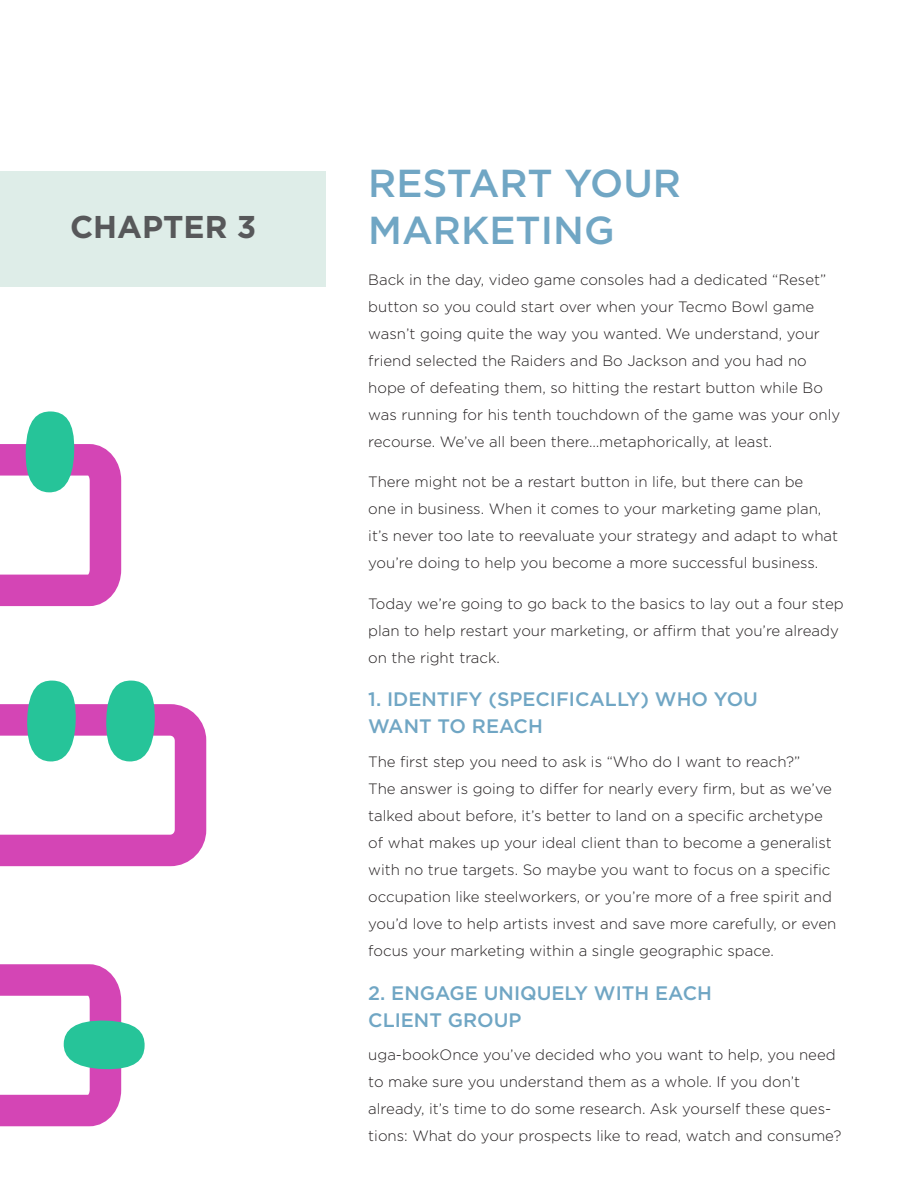
<style>
.page{position:relative;width:918px;height:1188px;background:#fff}
.page>*{position:absolute;margin:0;border:0;box-sizing:border-box;transform-origin:0 0}
.Headline{font:500 39px/46.8px "Gotham";color:#70a6c4}
.Body_Copy{font:700 31.5px "Gotham";color:#57585a}
.Body_Copy-2{font:500 19.5px/27px "Gotham";color:#70a6c4}
.Body_Copy-3{font:300 15px/27px "Gotham";color:#231f20}
</style>
<div class="page">
<div style="left:0;top:171px;width:326px;height:115px;background:#deede8"></div>
<svg style="left:0;top:680px;width:207px;height:187px"></svg>
<svg style="left:0;top:411px;width:122px;height:196px"></svg>
<svg style="left:0;top:964px;width:145px;height:163px"></svg>
<p class="Body_Copy" style="left:70px;top:206px;width:188px">CHAPTER 3</p>
<p class="Headline" style="left:368px;top:160px;width:314px">RESTART YOUR<br>MARKETING</p>
<p class="Body_Copy-3" style="left:368px;top:265px;width:474px">Back in the day, video game consoles had a dedicated “Reset” button so you could start over when your Tecmo Bowl game wasn’t going quite the way you wanted. We understand, your friend selected the Raiders and Bo Jackson and you had no hope of defeating them, so hitting the restart button while Bo was running for his tenth touchdown of the game was your only recourse. We’ve all been there…metaphorically, at least.</p>
<p class="Body_Copy-3" style="left:368px;top:468px;width:471px">There might not be a restart button in life, but there can be<br>one in business. When it comes to your marketing game plan, it’s never too late to reevaluate your strategy and adapt to what you’re doing to help you become a more successful business.</p>
<p class="Body_Copy-3" style="left:368px;top:589px;width:477px">Today we’re going to go back to the basics to lay out a four step plan to help restart your marketing, or affirm that you’re already on the right track.</p>
<p class="Body_Copy-2" style="left:368px;top:686px;width:391px">1. IDENTIFY (SPECIFICALLY) WHO YOU<br>WANT TO REACH</p>
<p class="Body_Copy-3" style="left:368px;top:748px;width:470px">The first step you need to ask is “Who do I want to reach?”<br>The answer is going to differ for nearly every firm, but as we’ve talked about before, it’s better to land on a specific archetype of what makes up your ideal client than to become a generalist with no true targets. So maybe you want to focus on a specific occupation like steelworkers, or you’re more of a free spirit and you’d love to help artists invest and save more carefully, or even focus your marketing within a single geographic space.</p>
<p class="Body_Copy-2" style="left:368px;top:979px;width:345px">2. ENGAGE UNIQUELY WITH EACH<br>CLIENT GROUP</p>
<p class="Body_Copy-3" style="left:368px;top:1041px;width:475px">uga-bookOnce you’ve decided who you want to help, you need to make sure you understand them as a whole. If you don’t already, it’s time to do some research. Ask yourself these ques&shy;tions: What do your prospects like to read, watch and consume?</p>
</div>
